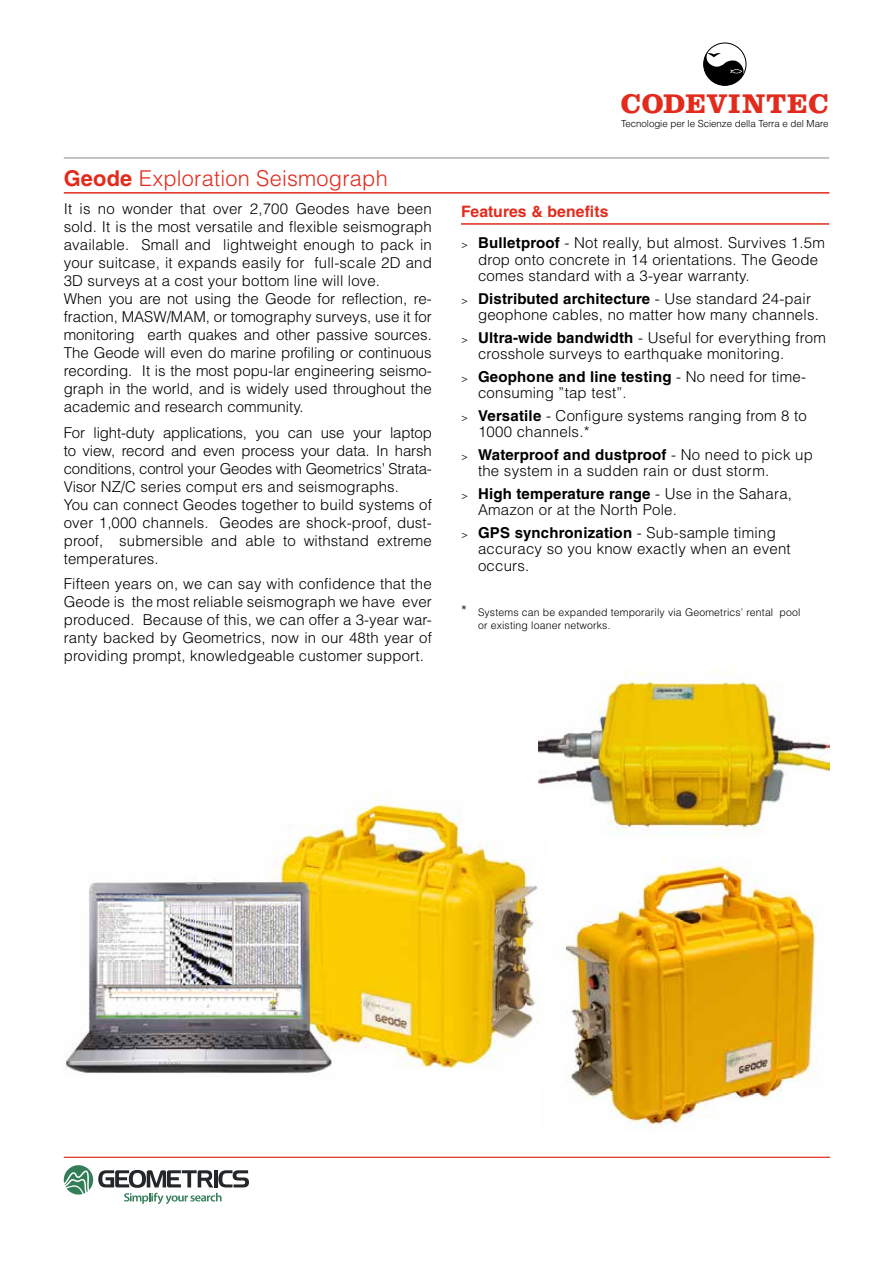
<style>
.page{position:relative;width:893px;height:1263px;background:#fff}
.page>*{position:absolute;margin:0;border:0;box-sizing:border-box;transform-origin:0 0}
.t1{font:700 28.05px "Clarendon LT Std";letter-spacing:.03em;color:#e22b1c}
.t2{font:300 21.75px "Helvetica LT Std";letter-spacing:.01em;color:#e22b1c}
.t3{font:700 15.75px "Helvetica LT Std";letter-spacing:.01em;color:#e22b1c}
.t4{font:300 15px/18px "Helvetica LT Std";letter-spacing:.01em;color:#000}
.t5{font:300 10.5px/13.5px "Helvetica LT Std";letter-spacing:.015em;color:#000}
.t6{font:300 9.75px "Helvetica LT Std";letter-spacing:-.005em;color:#000}
.s1{font-weight:700}
.s2{font-size:10.5px}
.s3{font-size:15px}
</style>
<div class="page">
<svg style="left:64px;top:1165px;width:185px;height:39px"></svg>
<hr style="left:64px;top:157px;width:765px;height:2px;background:#9d9d9c">
<hr style="left:64px;top:1157px;width:766px;height:1px;background:#e22b1c">
<hr style="left:64px;top:192px;width:765px;height:2px;background:#e22b1c">
<hr style="left:461px;top:223px;width:368px;height:2px;background:#e22b1c">
<svg style="left:704px;top:43px;width:42px;height:42px"></svg>
<div style="left:703px;top:43px;width:43px;height:43px;border:1px solid #000;border-radius:50%"></div>
<img style="left:65px;top:794px;width:474px;height:280px">
<img style="left:539px;top:668px;width:290px;height:169px">
<img style="left:565px;top:861px;width:252px;height:265px">
<h2 class="t2" style="left:64px;top:164px;width:325px"><span class="s1">Geode</span> Exploration Seismograph</h2>
<p class="t4" style="left:64px;top:200px;width:370px">It is no wonder that over 2,700 Geodes have been sold. It is the most versatile and flexible seismograph available. Small and lightweight enough to pack in your suitcase, it expands easily for full-scale 2D and 3D surveys at a cost your bottom line will love.<br>When you are not using the Geode for reflection, re&shy;fraction, MASW/MAM, or tomography surveys, use it for monitoring earth quakes and other passive sources.<br>The Geode will even do marine profiling or continuous recording. It is the most popu-lar engineering seismo&shy;graph in the world, and is widely used throughout the academic and research community.</p>
<p class="t4" style="left:64px;top:423px;width:370px">For light-duty applications, you can use your laptop to view, record and even process your data. In harsh conditions, control your Geodes with Geometrics’ Strata-Visor NZ/C series comput ers and seismographs.<br>You can connect Geodes together to build systems of over 1,000 channels. Geodes are shock-proof, dust&shy;proof, submersible and able to withstand extreme temperatures.</p>
<p class="t4" style="left:64px;top:575px;width:370px;text-align:justify">Fifteen years on, we can say with confidence that the Geode is the most reliable seismograph we have ever produced. Because of this, we can offer a 3-year war&shy;ranty backed by Geometrics, now in our 48th year of providing prompt, knowledgeable customer support.</p>
<h1 class="t1" style="left:621px;top:87px;width:209px">CODEVINTEC</h1>
<p class="t6" style="left:621px;top:117px;width:209px">Tecnologie per le Scienze della Terra e del Mare</p>
<p class="t3" style="left:461px;top:202px;width:149px">Features &amp; benefits</p>
<p class="t4" style="left:478px;top:235px;width:348px;line-height:16.5px;text-indent:-17px"><span class="s2">&gt;</span> <span class="s1">Bulletproof</span> - Not really, but almost. Survives 1.5m drop onto concrete in 14 orientations. The Geode comes standard with a 3-year warranty.</p>
<p class="t4" style="left:478px;top:290px;width:342px;line-height:16.5px;text-indent:-17px"><span class="s2">&gt;</span> <span class="s1">Distributed architecture</span> - Use standard 24-pair geophone cables, no matter how many channels.</p>
<p class="t4" style="left:478px;top:329px;width:349px;line-height:16.5px;text-indent:-17px"><span class="s2">&gt;</span> <span class="s1">Ultra-wide bandwidth</span> - Useful for everything from crosshole surveys to earthquake monitoring.</p>
<p class="t4" style="left:478px;top:368px;width:330px;line-height:16.5px;text-indent:-17px"><span class="s2">&gt;</span> <span class="s1">Geophone and line testing</span> - No need for time&shy;consuming ”tap test”.</p>
<p class="t4" style="left:478px;top:407px;width:330px;line-height:16.5px;text-indent:-17px"><span class="s2">&gt;</span> <span class="s1">Versatile</span> - Configure systems ranging from 8 to<br>1000 channels.*</p>
<p class="t4" style="left:478px;top:446px;width:336px;line-height:16.5px;text-indent:-17px"><span class="s2">&gt;</span> <span class="s1">Waterproof and dustproof</span> - No need to pick up the system in a sudden rain or dust storm.</p>
<p class="t4" style="left:478px;top:485px;width:316px;line-height:16.5px;text-indent:-17px"><span class="s2">&gt;</span> <span class="s1">High temperature range</span> - Use in the Sahara,<br>Amazon or at the North Pole.</p>
<p class="t4" style="left:478px;top:524px;width:314px;line-height:16.5px;text-indent:-17px"><span class="s2">&gt;</span> <span class="s1">GPS synchronization</span> - Sub-sample timing accuracy so you know exactly when an event occurs.</p>
<p class="t5" style="left:478px;top:605px;width:324px;text-indent:-17px"><span class="s3">*</span> Systems can be expanded temporarily via Geometrics’ rental pool or existing loaner networks.</p>
</div>
